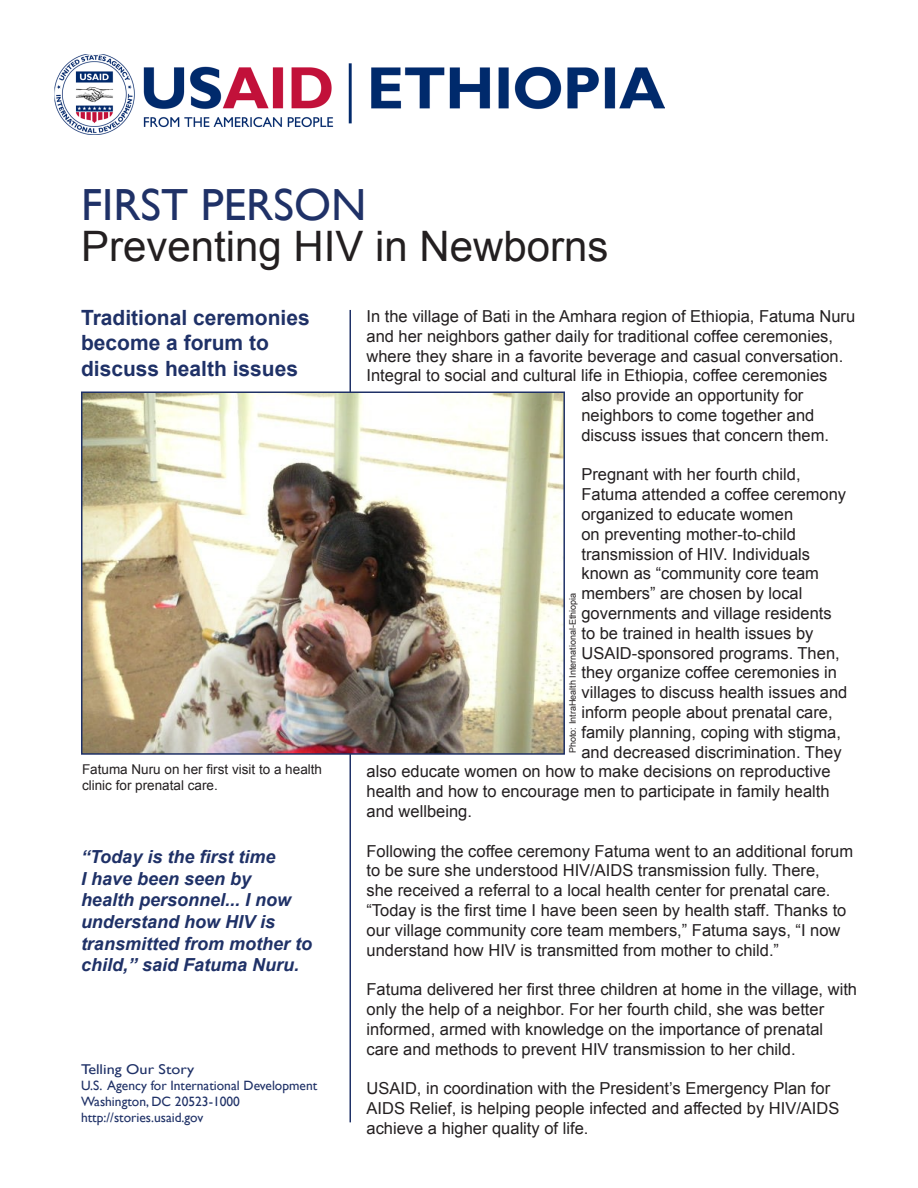
<style>
.page{position:relative;width:918px;height:1188px;background:#fff}
.page>*{position:absolute;margin:0;border:0;box-sizing:border-box;transform-origin:0 0}
.t1{font:45px "Gill Sans";color:#1f3167}
.t2{font:42px "Arial";color:#231f20}
.t3{font:700 21px/25.2px "Arial";color:#1f3167}
.t4{font:italic 700 18px/21.6px "Arial";color:#1f3167}
.t5{font:16.5px/19.8px "Arial";color:#231f20}
.t6{font:14.1px "Gill Sans";color:#1f3167;scale:1.14 1}
.t7{font:13.5px "Gill Sans";color:#1f3167}
.t8{font:13.5px/16.2px "Arial";color:#231f20}
.t9{font:9px "Arial";color:#231f20}
</style>
<div class="page">
<hr style="left:350px;top:310px;width:1px;height:812px;background:#1f3167">
<img style="left:84px;top:395px;width:478px;height:357px">
<div style="left:81px;top:392px;width:484px;height:363px;border:2px solid #1f3167"></div>
<img style="left:54px;top:54px;width:611px;height:81px">
<p class="t1" style="left:81px;top:179px;width:287px">FIRST PERSON</p>
<p class="t2" style="left:81px;top:218px;width:529px">Preventing HIV in Newborns</p>
<p class="t3" style="left:81px;top:306px;width:230px">Traditional ceremonies become a forum to discuss health issues</p>
<p class="t8" style="left:82px;top:761px;width:242px">Fatuma Nuru on her first visit to a health clinic for prenatal care.</p>
<p class="t4" style="left:81px;top:846px;width:233px">“Today is the first time<br>I have been seen by<br>health personnel... I now understand how HIV is transmitted from mother to child,” said Fatuma Nuru.</p>
<p class="t6" style="left:81px;top:1061px;width:101px">Telling Our Story</p>
<p class="t7" style="left:81px;top:1078px;width:238px">U.S. Agency for International Development</p>
<p class="t7" style="left:81px;top:1094px;width:161px">Washington, DC 20523-1000</p>
<p class="t7" style="left:81px;top:1110px;width:124px">http://stories.usaid.gov</p>
<p class="t5" style="left:366px;top:306px;width:490px">In the village of Bati in the Amhara region of Ethiopia, Fatuma Nuru</p>
<p class="t5" style="left:366px;top:326px;width:468px">and her neighbors gather daily for traditional coffee ceremonies,</p>
<p class="t5" style="left:366px;top:346px;width:478px">where they share in a favorite beverage and casual conversation.</p>
<p class="t5" style="left:366px;top:366px;width:463px">Integral to social and cultural life in Ethiopia, coffee ceremonies</p>
<p class="t5" style="left:581px;top:386px;width:223px">also provide an opportunity for</p>
<p class="t5" style="left:581px;top:405px;width:234px">neighbors to come together and</p>
<p class="t5" style="left:581px;top:425px;width:249px">discuss issues that concern them.</p>
<p class="t5" style="left:581px;top:465px;width:221px">Pregnant with her fourth child,</p>
<p class="t5" style="left:581px;top:485px;width:266px">Fatuma attended a coffee ceremony</p>
<p class="t5" style="left:581px;top:504px;width:213px">organized to educate women</p>
<p class="t5" style="left:581px;top:524px;width:216px">on preventing mother-to-child</p>
<p class="t5" style="left:581px;top:544px;width:230px">transmission of HIV. Individuals</p>
<p class="t5" style="left:581px;top:564px;width:239px">known as “community core team</p>
<p class="t5" style="left:581px;top:584px;width:222px">members” are chosen by local</p>
<p class="t5" style="left:581px;top:603px;width:252px">governments and village residents</p>
<p class="t5" style="left:581px;top:623px;width:234px">to be trained in health issues by</p>
<p class="t5" style="left:581px;top:643px;width:260px">USAID-sponsored programs. Then,</p>
<p class="t5" style="left:581px;top:663px;width:257px">they organize coffee ceremonies in</p>
<p class="t5" style="left:581px;top:683px;width:267px">villages to discuss health issues and</p>
<p class="t5" style="left:581px;top:702px;width:253px">inform people about prenatal care,</p>
<p class="t5" style="left:581px;top:722px;width:261px">family planning, coping with stigma,</p>
<p class="t5" style="left:581px;top:742px;width:262px">and decreased discrimination. They</p>
<p class="t5" style="left:366px;top:762px;width:466px">also educate women on how to make decisions on reproductive</p>
<p class="t5" style="left:366px;top:782px;width:465px">health and how to encourage men to participate in family health</p>
<p class="t5" style="left:366px;top:801px;width:107px">and wellbeing.</p>
<p class="t5" style="left:366px;top:841px;width:488px">Following the coffee ceremony Fatuma went to an additional forum to be sure she understood HIV/AIDS transmission fully. There,<br>she received a referral to a local health center for prenatal care. “Today is the first time I have been seen by health staff. Thanks to our village community core team members,” Fatuma says, “I now understand how HIV is transmitted from mother to child.”</p>
<p class="t5" style="left:366px;top:980px;width:492px">Fatuma delivered her first three children at home in the village, with only the help of a neighbor. For her fourth child, she was better informed, armed with knowledge on the importance of prenatal care and methods to prevent HIV transmission to her child.</p>
<p class="t5" style="left:366px;top:1079px;width:474px">USAID, in coordination with the President’s Emergency Plan for<br>AIDS Relief, is helping people infected and affected by HIV/AIDS achieve a higher quality of life.</p>
<p class="t9" style="left:567px;top:753px;width:162px;rotate:-90deg">Photo: IntraHealth International-Ethiopia</p>
</div>
